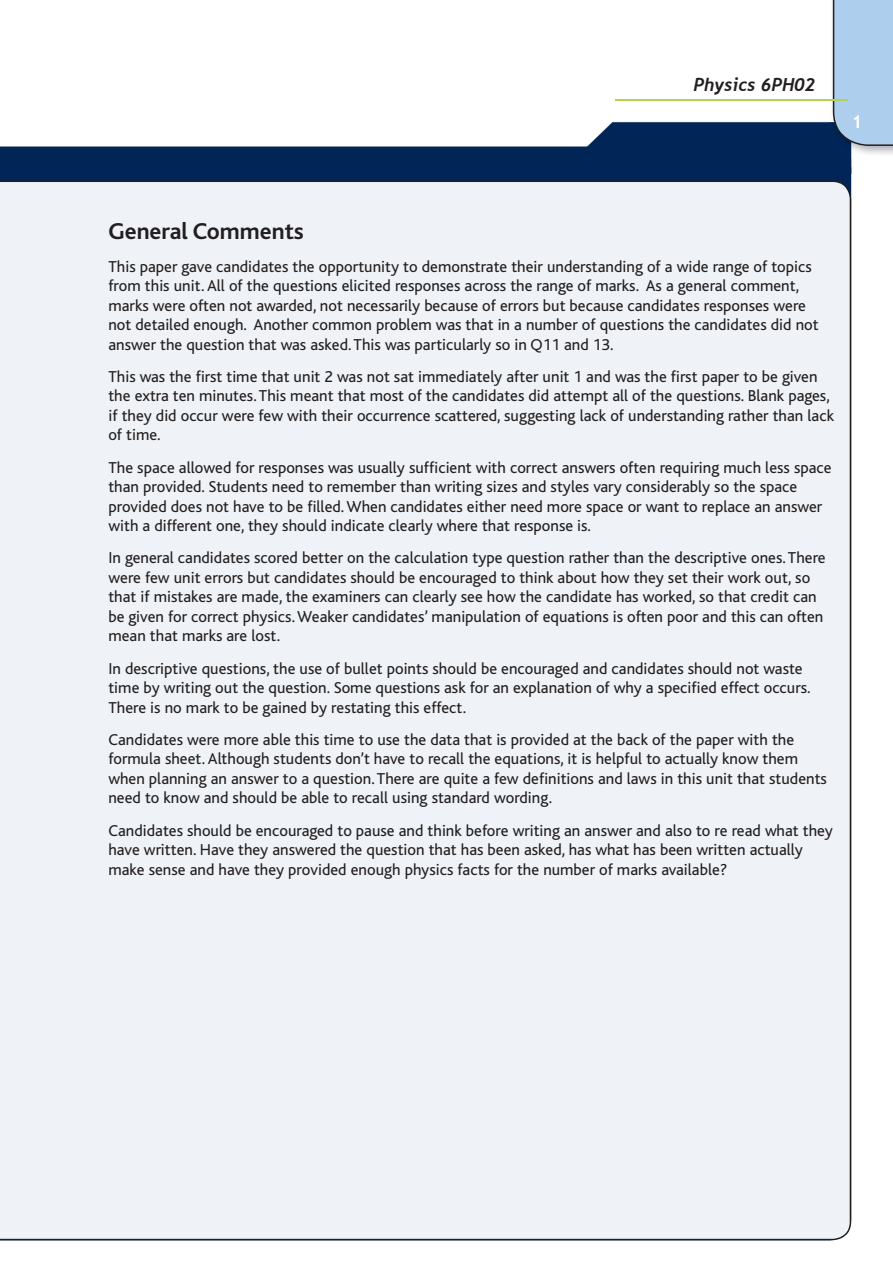
<style>
.page{position:relative;width:893px;height:1263px;background:#fff}
.page>*{position:absolute;margin:0;border:0;box-sizing:border-box;transform-origin:0 0}
.t1{font:700 24px "Bliss";color:#231f20}
.t2{font:italic 700 18px "Trebuchet";color:#231f20}
.t3{font:700 18px "Trebuchet MS";color:#fff}
.t4{font:16.5px/19.5px "Bliss";color:#231f20}
</style>
<div class="page">
<div style="left:0;top:146px;width:851px;height:35px;background:#002556"></div>
<div style="left:0;top:181px;width:851px;height:1059px;background:#eff3f7"></div>
<svg style="left:559px;top:0;width:334px;height:174px"></svg>
<hr style="left:615px;top:99px;width:233px;height:2px;background:#b0d354">
<p class="t2" style="left:693px;top:74px;width:123px">Physics 6PH02</p>
<p class="t3" style="left:852px;top:110px;width:12px">1</p>
<h1 class="t1" style="left:108px;top:219px;width:197px">General Comments</h1>
<p class="t4" style="left:108px;top:257px;width:712px">This paper gave candidates the opportunity to demonstrate their understanding of a wide range of topics from this unit. All of the questions elicited responses across the range of marks. As a general comment, marks were often not awarded, not necessarily because of errors but because candidates responses were not detailed enough. Another common problem was that in a number of questions the candidates did not answer the question that was asked. This was particularly so in Q11 and 13.</p>
<p class="t4" style="left:108px;top:367px;width:727px">This was the first time that unit 2 was not sat immediately after unit 1 and was the first paper to be given the extra ten minutes. This meant that most of the candidates did attempt all of the questions. Blank pages, if they did occur were few with their occurrence scattered, suggesting lack of understanding rather than lack of time.</p>
<p class="t4" style="left:108px;top:458px;width:725px">The space allowed for responses was usually sufficient with correct answers often requiring much less space than provided. Students need to remember than writing sizes and styles vary considerably so the space provided does not have to be filled. When candidates either need more space or want to replace an answer with a different one, they should indicate clearly where that response is.</p>
<p class="t4" style="left:108px;top:549px;width:719px">In general candidates scored better on the calculation type question rather than the descriptive ones. There were few unit errors but candidates should be encouraged to think about how they set their work out, so that if mistakes are made, the examiners can clearly see how the candidate has worked, so that credit can be given for correct physics. Weaker candidates’ manipulation of equations is often poor and this can often mean that marks are lost.</p>
<p class="t4" style="left:108px;top:659px;width:704px">In descriptive questions, the use of bullet points should be encouraged and candidates should not waste time by writing out the question. Some questions ask for an explanation of why a specified effect occurs.<br>There is no mark to be gained by restating this effect.</p>
<p class="t4" style="left:108px;top:730px;width:720px">Candidates were more able this time to use the data that is provided at the back of the paper with the formula sheet. Although students don’t have to recall the equations, it is helpful to actually know them when planning an answer to a question. There are quite a few definitions and laws in this unit that students need to know and should be able to recall using standard wording.</p>
<p class="t4" style="left:108px;top:821px;width:726px">Candidates should be encouraged to pause and think before writing an answer and also to re read what they have written. Have they answered the question that has been asked, has what has been written actually make sense and have they provided enough physics facts for the number of marks available?</p>
</div>
